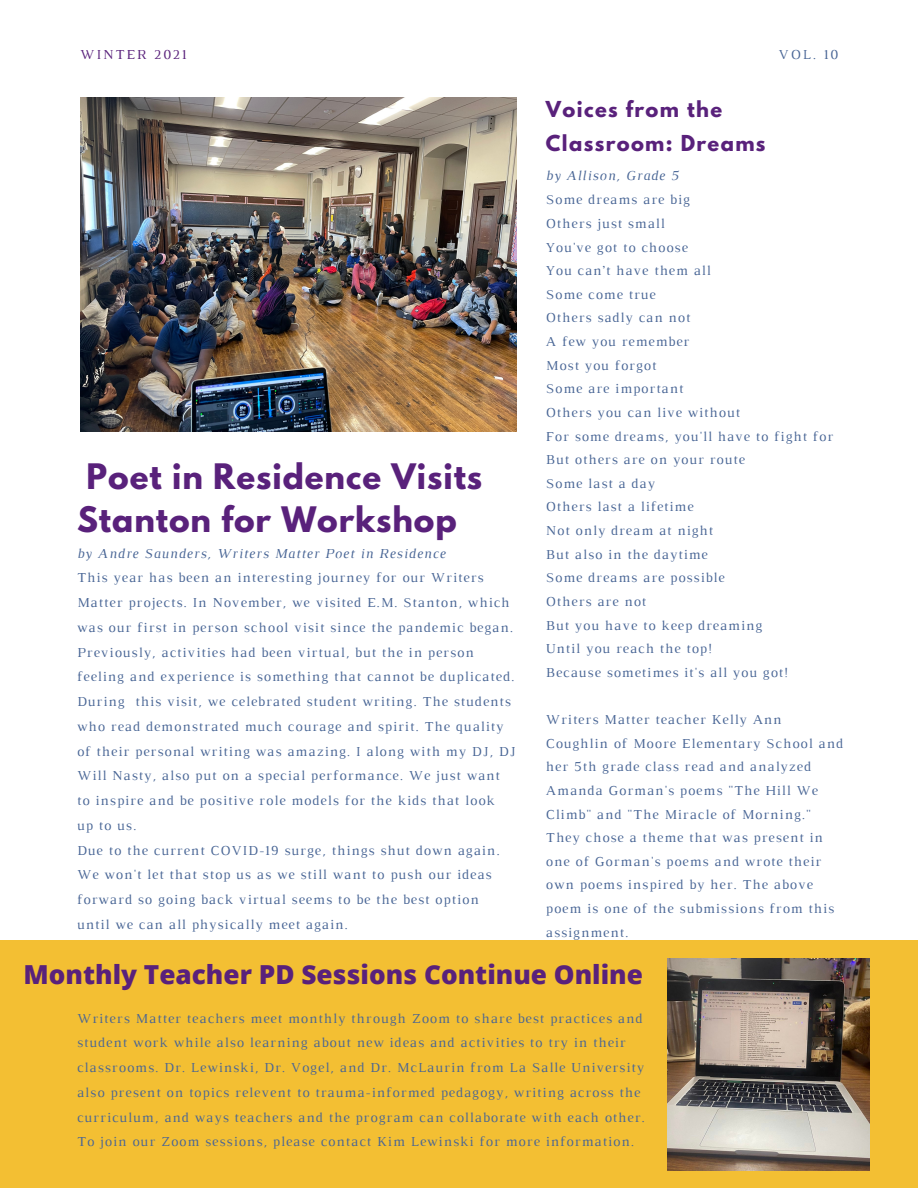
<style>
.page{position:relative;width:918px;height:1188px;background:#fff}
.page>*{position:absolute;margin:0;border:0;box-sizing:border-box;transform-origin:0 0}
.t1{font:700 31.2px/42.8px "League Spartan";letter-spacing:.03em;color:#59217b}
.t2{font:800 26.25px "Open Sans";color:#59217b}
.t3{font:700 19.5px/34.8px "League Spartan";letter-spacing:.07em;color:#59217b}
.t4{font:13.95px/24.8px "Luthier";letter-spacing:.07em;color:#486595}
.t5{font:italic 13.95px "Luthier";letter-spacing:.07em;color:#486595}
.t6{font:13.95px "Luthier";letter-spacing:.14em;color:#59217b}
</style>
<div class="page">
<div style="left:0;top:941px;width:918px;height:247px;background:#f3bf33"></div>
<img style="left:80px;top:97px;width:437px;height:334px">
<img style="left:668px;top:959px;width:201px;height:211px">
<p class="t6" style="left:80px;top:49px;width:108px">WINTER 2021</p>
<p class="t4" style="left:779px;top:43px;width:61px">VOL. 10</p>
<p class="t1" style="left:77px;top:459px;width:407px;text-indent:9px">Poet in Residence Visits<br>Stanton for Workshop</p>
<p class="t5" style="left:77px;top:548px;width:370px">by Andre Saunders, Writers Matter Poet in Residence</p>
<p class="t4" style="left:77px;top:567px;width:440px">This year has been an interesting journey for our Writers Matter projects. In November, we visited E.M. Stanton, which was our first in person school visit since the pandemic began.<br>Previously, activities had been virtual, but the in person feeling and experience is something that cannot be duplicated.<br>During this visit, we celebrated student writing. The students who read demonstrated much courage and spirit. The quality of their personal writing was amazing. I along with my DJ, DJ Will Nasty, also put on a special performance. We just want to inspire and be positive role models for the kids that look<br>up to us.</p>
<p class="t4" style="left:77px;top:839px;width:424px">Due to the current COVID-19 surge, things shut down again.<br>We won't let that stop us as we still want to push our ideas forward so going back virtual seems to be the best option until we can all physically meet again.</p>
<p class="t3" style="left:546px;top:94px;width:221px">Voices from the<br>Classroom: Dreams</p>
<p class="t5" style="left:546px;top:170px;width:134px">by Allison, Grade 5</p>
<p class="t4" style="left:546px;top:188px;width:145px">Some dreams are big</p>
<p class="t4" style="left:546px;top:212px;width:120px">Others just small</p>
<p class="t4" style="left:546px;top:236px;width:143px">You've got to choose</p>
<p class="t4" style="left:546px;top:259px;width:166px">You can’t have them all</p>
<p class="t4" style="left:546px;top:283px;width:111px">Some come true</p>
<p class="t4" style="left:546px;top:307px;width:146px">Others sadly can not</p>
<p class="t4" style="left:546px;top:330px;width:145px">A few you remember</p>
<p class="t4" style="left:546px;top:354px;width:112px">Most you forgot</p>
<p class="t4" style="left:546px;top:377px;width:139px">Some are important</p>
<p class="t4" style="left:546px;top:401px;width:196px">Others you can live without</p>
<p class="t4" style="left:546px;top:425px;width:289px">For some dreams, you'll have to fight for</p>
<p class="t4" style="left:546px;top:448px;width:201px">But others are on your route</p>
<p class="t4" style="left:546px;top:472px;width:111px">Some last a day</p>
<p class="t4" style="left:546px;top:496px;width:149px">Others last a lifetime</p>
<p class="t4" style="left:546px;top:519px;width:169px">Not only dream at night</p>
<p class="t4" style="left:546px;top:543px;width:163px">But also in the daytime</p>
<p class="t4" style="left:546px;top:566px;width:180px">Some dreams are possible</p>
<p class="t4" style="left:546px;top:590px;width:102px">Others are not</p>
<p class="t4" style="left:546px;top:614px;width:218px">But you have to keep dreaming</p>
<p class="t4" style="left:546px;top:637px;width:168px">Until you reach the top!</p>
<p class="t4" style="left:546px;top:661px;width:244px">Because sometimes it's all you got!</p>
<p class="t4" style="left:546px;top:709px;width:299px;line-height:23.7px">Writers Matter teacher Kelly Ann Coughlin of Moore Elementary School and her 5th grade class read and analyzed Amanda Gorman's poems "The Hill We Climb" and "The Miracle of Morning." They chose a theme that was present in one of Gorman's poems and wrote their own poems inspired by her. The above poem is one of the submissions from this assignment.</p>
<p class="t2" style="left:24px;top:956px;width:621px">Monthly Teacher PD Sessions Continue Online</p>
<p class="t4" style="left:77px;top:1007px;width:569px">Writers Matter teachers meet monthly through Zoom to share best practices and student work while also learning about new ideas and activities to try in their classrooms. Dr. Lewinski, Dr. Vogel, and Dr. McLaurin from La Salle University also present on topics relevent to trauma-informed pedagogy, writing across the curriculum, and ways teachers and the program can collaborate with each other.<br>To join our Zoom sessions, please contact Kim Lewinski for more information.</p>
</div>
